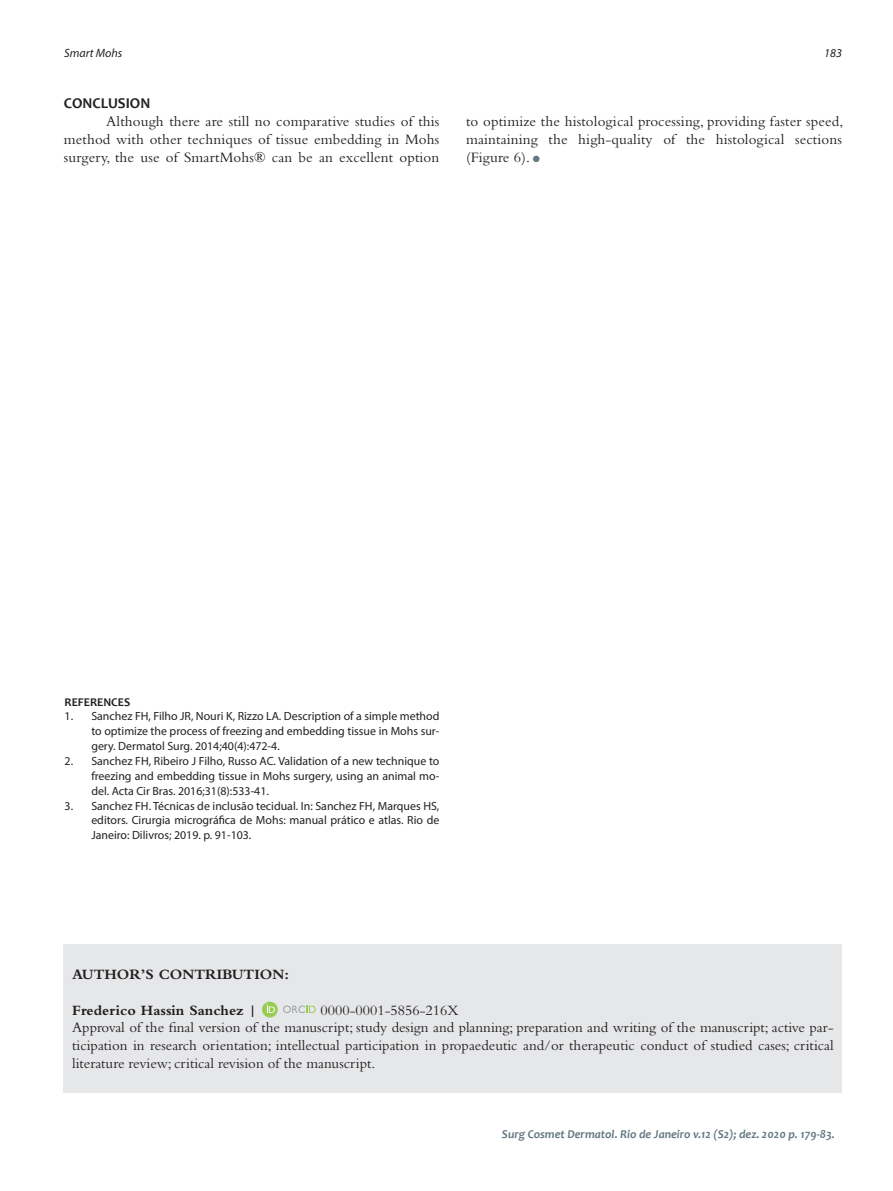
<style>
.page{position:relative;width:893px;height:1191px;background:#fff}
.page>*{position:absolute;margin:0;border:0;box-sizing:border-box;transform-origin:0 0}
.t1{font:15px/18px "Bembo Std";letter-spacing:.01em;color:#231f20;text-align:justify}
.t2{font:700 15px "Candara";color:#231f20}
.t3{font:14.85px/17.9px "Bembo Std";color:#231f20;text-align:justify}
.t4{font:700 14.85px "Bembo Std";color:#231f20}
.t5{font:italic 700 12px "Candara";color:#647882}
.t6{font:italic 12px "Myriad Pro";color:#231f20}
.t7{font:11.85px/14.9px "Myriad Pro";color:#231f20;text-align:justify}
.t8{font:700 11.85px "Candara";color:#231f20}
.s1{color:#647882}
</style>
<div class="page">
<div style="left:64px;top:944px;width:778px;height:148px;background:#e6e7e9"></div>
<svg style="left:262px;top:1001px;width:16px;height:16px"></svg>
<svg style="left:283px;top:1005px;width:33px;height:8px"></svg>
<svg style="left:266px;top:1004px;width:9px;height:9px"></svg>
<p class="t6" style="left:64px;top:46px;width:60px">Smart Mohs</p>
<p class="t6" style="left:824px;top:46px;width:19px">183</p>
<p class="t2" style="left:64px;top:94px;width:88px">CONCLUSION</p>
<p class="t1" style="left:64px;top:112px;width:377px;text-indent:43px">Although there are still no comparative studies of this method with other techniques of tissue embedding in Mohs surgery, the use of SmartMohs® can be an excellent option</p>
<p class="t1" style="left:466px;top:112px;width:379px">to optimize the histological processing, providing faster speed, maintaining the high-quality of the histological sections (Figure 6). <span class="s1">●</span></p>
<p class="t8" style="left:65px;top:694px;width:67px">REFERENCES</p>
<p class="t7" style="left:91px;top:709px;width:350px;text-indent:-27px">1. Sanchez FH, Filho JR, Nouri K, Rizzo LA. Description of a simple method to optimize the process of freezing and embedding tissue in Mohs sur&shy;gery. Dermatol Surg. 2014;40(4):472-4.</p>
<p class="t7" style="left:91px;top:753px;width:350px;text-indent:-27px">2. Sanchez FH, Ribeiro J Filho, Russo AC. Validation of a new technique to freezing and embedding tissue in Mohs surgery, using an animal mo&shy;del. Acta Cir Bras. 2016;31(8):533-41.</p>
<p class="t7" style="left:91px;top:798px;width:350px;text-indent:-27px">3. Sanchez FH. Técnicas de inclusão tecidual. In: Sanchez FH, Marques HS, editors. Cirurgia micrográfica de Mohs: manual prático e atlas. Rio de Janeiro: Dilivros; 2019. p. 91-103.</p>
<p class="t4" style="left:72px;top:965px;width:218px">AUTHOR’S CONTRIBUTION:</p>
<p class="t4" style="left:72px;top:1001px;width:186px">Frederico Hassin Sanchez |</p>
<p class="t3" style="left:321px;top:1000px;width:139px">0000-0001-5856-216X</p>
<p class="t3" style="left:72px;top:1018px;width:763px">Approval of the final version of the manuscript; study design and planning; preparation and writing of the manuscript; active par&shy;ticipation in research orientation; intellectual participation in propaedeutic and/or therapeutic conduct of studied cases; critical literature review; critical revision of the manuscript.</p>
<p class="t5" style="left:502px;top:1127px;width:334px">Surg Cosmet Dermatol. Rio de Janeiro v.12 (S2); dez. 2020 p. 179-83.</p>
</div>
